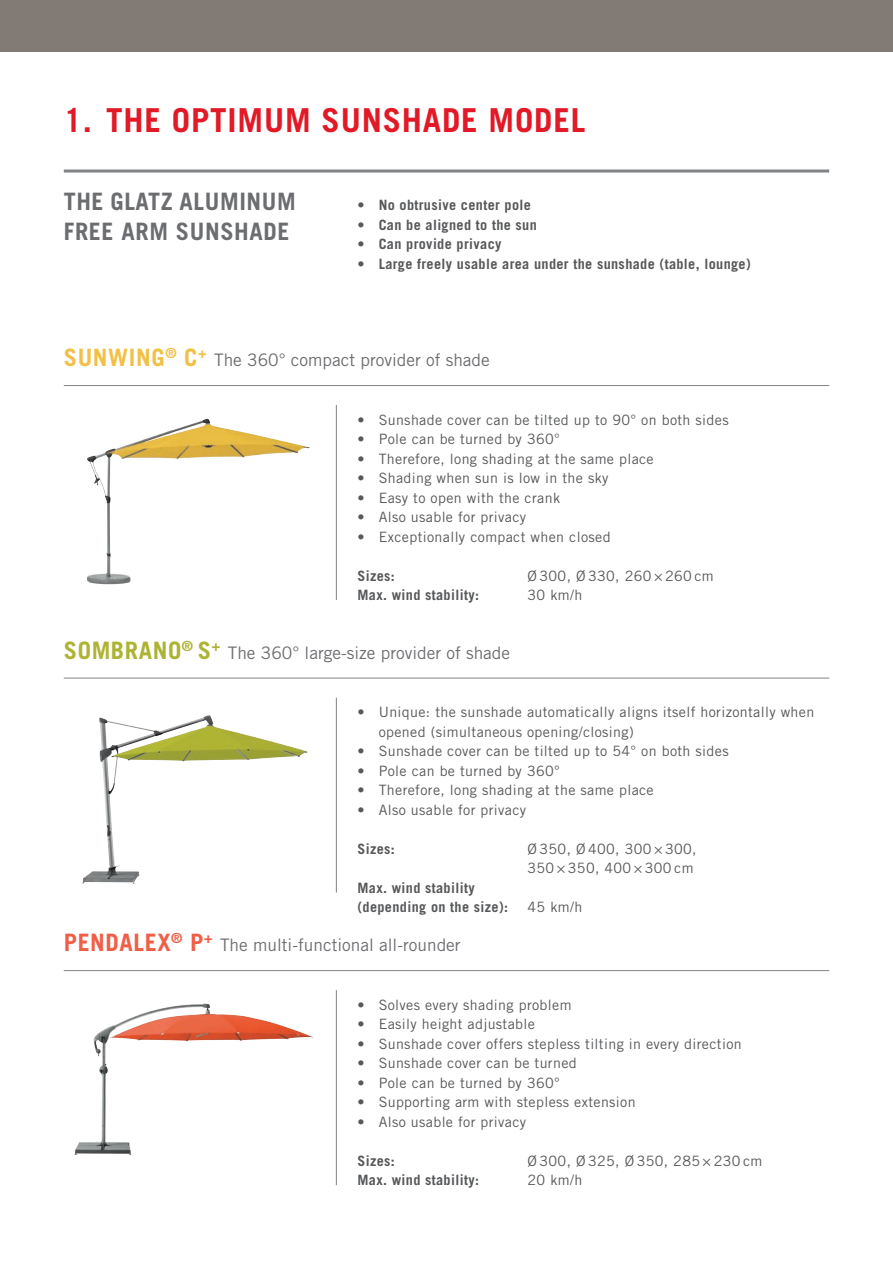
<style>
.page{position:relative;width:893px;height:1263px;background:#fff}
.page>*{position:absolute;margin:0;border:0;box-sizing:border-box;transform-origin:0 0}
.Titel{font:700 33px "Trade Gothic";letter-spacing:.025em;color:#e21926}
.Subtitel{font:700 24px "Trade Gothic";letter-spacing:.025em;color:#6c6d70}
.t1{font:700 24px "Trade Gothic";letter-spacing:.025em;color:#adb333}
.t2{font:700 24px "Trade Gothic";letter-spacing:.025em;color:#f15e47}
.t3{font:700 24px "Trade Gothic";letter-spacing:.025em;color:#f2c045}
.t4{font:17.25px "Trade Gothic";color:#6c6d70}
.Lauftext{font:14.25px/19.5px "Trade Gothic";letter-spacing:.025em;color:#57585a}
.Lauftext-2{font:700 14.25px "Trade Gothic";letter-spacing:.025em;color:#57585a}
.s1{font-weight:400}
</style>
<div class="page">
<div style="left:0;top:0;width:893px;height:51px;background:#817a75"></div>
<img style="left:87px;top:419px;width:120px;height:165px">
<img style="left:74px;top:1004px;width:129px;height:151px">
<img style="left:82px;top:715px;width:127px;height:169px">
<hr style="left:336px;top:405px;width:1px;height:195px;background:#808285">
<hr style="left:336px;top:698px;width:1px;height:195px;background:#808285">
<hr style="left:336px;top:990px;width:1px;height:195px;background:#808285">
<hr style="left:64px;top:385px;width:765px;height:1px;background:#808285">
<hr style="left:64px;top:678px;width:765px;height:1px;background:#808285">
<hr style="left:64px;top:970px;width:765px;height:1px;background:#808285">
<hr style="left:64px;top:170px;width:765px;height:3px;background:#808285">
<p class="Titel" style="left:64px;top:100px;width:523px">1. THE OPTIMUM SUNSHADE MODEL</p>
<p class="Subtitel" style="left:64px;top:187px;width:234px">THE GLATZ ALUMINUM</p>
<p class="Subtitel" style="left:64px;top:217px;width:227px">FREE ARM SUNSHADE</p>
<p class="Lauftext-2" style="left:357px;top:196px;width:175px"><span class="s1">•</span> No obtrusive center pole</p>
<p class="Lauftext-2" style="left:357px;top:216px;width:181px"><span class="s1">•</span> Can be aligned to the sun</p>
<p class="Lauftext-2" style="left:357px;top:235px;width:146px"><span class="s1">•</span> Can provide privacy</p>
<p class="Lauftext-2" style="left:357px;top:255px;width:395px"><span class="s1">•</span> Large freely usable area under the sunshade (table, lounge)</p>
<p class="t3" style="left:64px;top:343px;width:144px">SUNWING<sup>®</sup> C<sup>+</sup></p>
<p class="t4" style="left:214px;top:349px;width:277px">The 360° compact provider of shade</p>
<p class="Lauftext" style="left:357px;top:410px;width:373px">• Sunshade cover can be tilted up to 90° on both sides</p>
<p class="Lauftext" style="left:357px;top:429px;width:204px">• Pole can be turned by 360°</p>
<p class="Lauftext" style="left:357px;top:449px;width:298px">• Therefore, long shading at the same place</p>
<p class="Lauftext" style="left:357px;top:468px;width:253px">• Shading when sun is low in the sky</p>
<p class="Lauftext" style="left:357px;top:488px;width:204px">• Easy to open with the crank</p>
<p class="Lauftext" style="left:357px;top:507px;width:170px">• Also usable for privacy</p>
<p class="Lauftext" style="left:357px;top:527px;width:255px">• Exceptionally compact when closed</p>
<p class="Lauftext-2" style="left:357px;top:567px;width:39px">Sizes:</p>
<p class="Lauftext" style="left:527px;top:566px;width:188px">Ø 300, Ø 330, 260 × 260 cm</p>
<p class="Lauftext-2" style="left:357px;top:586px;width:123px">Max. wind stability:</p>
<p class="Lauftext" style="left:527px;top:585px;width:56px">30 km/h</p>
<p class="t1" style="left:64px;top:635px;width:158px">SOMBRANO<sup>®</sup> S<sup>+</sup></p>
<p class="t4" style="left:228px;top:642px;width:284px">The 360° large-size provider of shade</p>
<p class="Lauftext" style="left:379px;top:702px;width:437px;text-indent:-21px">• Unique: the sunshade automatically aligns itself horizontally when opened (simultaneous opening/closing)</p>
<p class="Lauftext" style="left:357px;top:741px;width:373px">• Sunshade cover can be tilted up to 54° on both sides</p>
<p class="Lauftext" style="left:357px;top:761px;width:204px">• Pole can be turned by 360°</p>
<p class="Lauftext" style="left:357px;top:780px;width:298px">• Therefore, long shading at the same place</p>
<p class="Lauftext" style="left:357px;top:800px;width:170px">• Also usable for privacy</p>
<p class="Lauftext-2" style="left:357px;top:840px;width:39px">Sizes:</p>
<p class="Lauftext" style="left:527px;top:839px;width:171px">Ø 350, Ø 400, 300 × 300,</p>
<p class="Lauftext" style="left:527px;top:858px;width:168px">350 × 350, 400 × 300 cm</p>
<p class="Lauftext-2" style="left:357px;top:879px;width:119px">Max. wind stability</p>
<p class="Lauftext-2" style="left:357px;top:898px;width:152px">(depending on the size):</p>
<p class="Lauftext" style="left:527px;top:897px;width:56px">45 km/h</p>
<p class="t2" style="left:64px;top:928px;width:150px">PENDALEX<sup>®</sup> P<sup>+</sup></p>
<p class="t4" style="left:220px;top:934px;width:242px">The multi-functional all-rounder</p>
<p class="Lauftext" style="left:357px;top:995px;width:216px">• Solves every shading problem</p>
<p class="Lauftext" style="left:357px;top:1014px;width:179px">• Easily height adjustable</p>
<p class="Lauftext" style="left:357px;top:1034px;width:386px">• Sunshade cover offers stepless tilting in every direction</p>
<p class="Lauftext" style="left:357px;top:1053px;width:221px">• Sunshade cover can be turned</p>
<p class="Lauftext" style="left:357px;top:1073px;width:204px">• Pole can be turned by 360°</p>
<p class="Lauftext" style="left:357px;top:1092px;width:280px">• Supporting arm with stepless extension</p>
<p class="Lauftext" style="left:357px;top:1112px;width:170px">• Also usable for privacy</p>
<p class="Lauftext-2" style="left:357px;top:1152px;width:39px">Sizes:</p>
<p class="Lauftext" style="left:527px;top:1151px;width:236px">Ø 300, Ø 325, Ø 350, 285 × 230 cm</p>
<p class="Lauftext-2" style="left:357px;top:1171px;width:123px">Max. wind stability:</p>
<p class="Lauftext" style="left:527px;top:1170px;width:56px">20 km/h</p>
</div>
